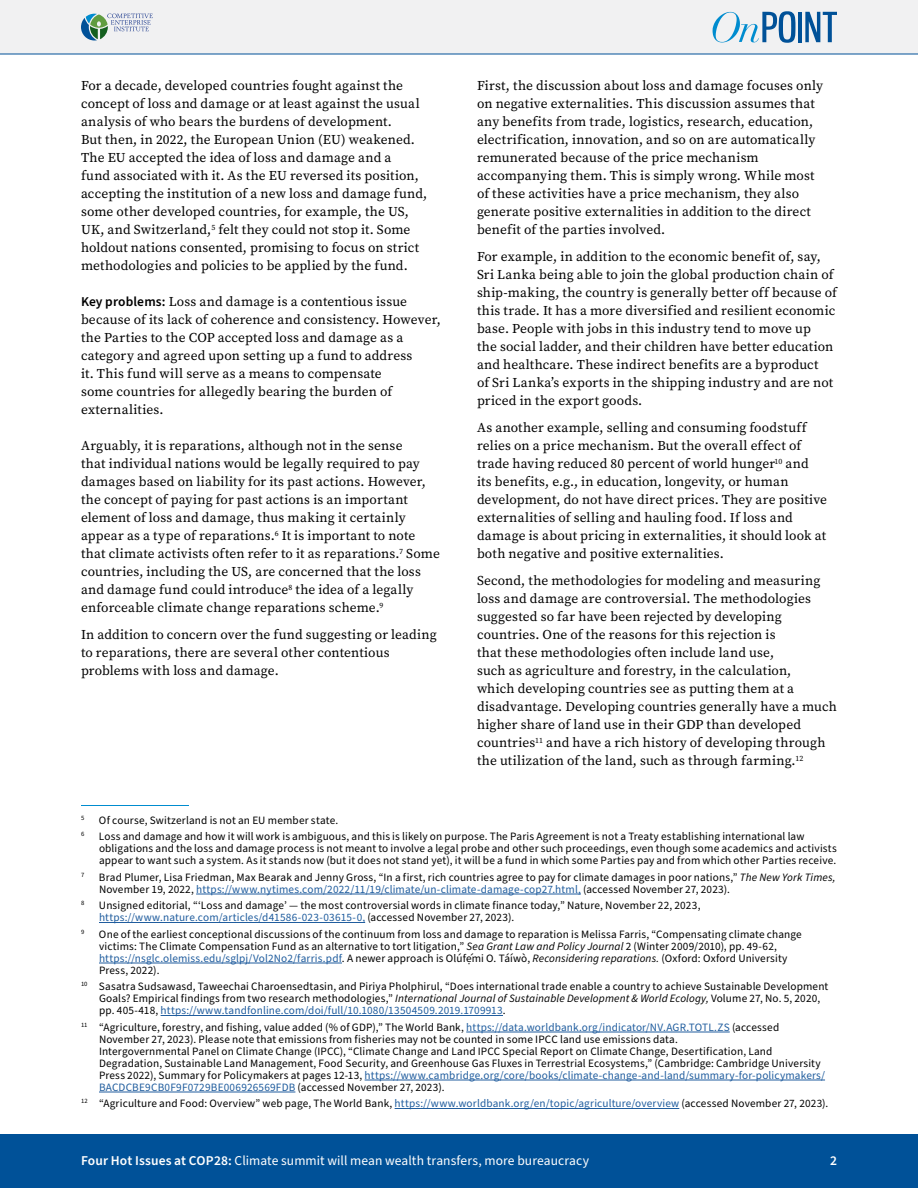
<style>
.page{position:relative;width:918px;height:1188px;background:#fff}
.page>*{position:absolute;margin:0;border:0;box-sizing:border-box;transform-origin:0 0}
.P_Semi_to_colon{font:13.5px/18px "Source Serif Pro";letter-spacing:.01em;color:#000}
.t1{font:13.5px "Source Sans Pro";letter-spacing:.005em;color:#fff}
.t2{font:600 13.5px "Source Sans Pro";color:#fff}
.Footnote_Text{font:11.25px/12px "Source Sans Pro";letter-spacing:.01em;color:#000}
.Footnote_Text-2{font:6.6px "Source Sans Pro";color:#000}
.s1{font-family:"Source Sans Pro";font-weight:600}
.s2{font-style:italic}
.s3{color:#205d9e}
.s4{font-weight:600}
</style>
<div class="page">
<hr style="left:81px;top:805px;width:108px;height:1px;background:#008ccf">
<hr style="left:196px;top:894px;width:385px;height:1px;background:#205d9e">
<hr style="left:99px;top:922px;width:266px;height:1px;background:#205d9e">
<hr style="left:99px;top:963px;width:243px;height:1px;background:#205d9e">
<hr style="left:161px;top:1015px;width:342px;height:1px;background:#205d9e">
<hr style="left:466px;top:1032px;width:264px;height:1px;background:#205d9e">
<hr style="left:365px;top:1080px;width:460px;height:1px;background:#205d9e">
<hr style="left:99px;top:1092px;width:196px;height:1px;background:#205d9e">
<hr style="left:395px;top:1108px;width:284px;height:1px;background:#205d9e">
<div style="left:0;top:0;width:918px;height:54px;background:#f1f1f2"></div>
<svg style="left:713px;top:11px;width:83px;height:32px"></svg>
<svg style="left:805px;top:12px;width:32px;height:30px"></svg>
<hr style="left:798px;top:12px;width:4px;height:30px;background:#005198">
<svg style="left:81px;top:14px;width:72px;height:26px"></svg>
<div style="left:0;top:1134px;width:918px;height:54px;background:#005198"></div>
<p class="P_Semi_to_colon" style="left:81px;top:77px;width:348px">For a decade, developed countries fought against the concept of loss and damage or at least against the usual analysis of who bears the burdens of development.<br>But then, in 2022, the European Union (EU) weakened.<br>The EU accepted the idea of loss and damage and a<br>fund associated with it. As the EU reversed its position, accepting the institution of a new loss and damage fund, some other developed countries, for example, the US, UK, and Switzerland,<sup>5</sup> felt they could not stop it. Some holdout nations consented, promising to focus on strict methodologies and policies to be applied by the fund.</p>
<p class="P_Semi_to_colon" style="left:81px;top:293px;width:361px"><span class="s1">Key problems:</span> Loss and damage is a contentious issue because of its lack of coherence and consistency. However, the Parties to the COP accepted loss and damage as a category and agreed upon setting up a fund to address<br>it. This fund will serve as a means to compensate<br>some countries for allegedly bearing the burden of externalities.</p>
<p class="P_Semi_to_colon" style="left:81px;top:437px;width:360px">Arguably, it is reparations, although not in the sense<br>that individual nations would be legally required to pay damages based on liability for its past actions. However, the concept of paying for past actions is an important element of loss and damage, thus making it certainly appear as a type of reparations.<sup>6</sup> It is important to note that climate activists often refer to it as reparations.<sup>7</sup> Some countries, including the US, are concerned that the loss and damage fund could introduce<sup>8</sup> the idea of a legally enforceable climate change reparations scheme.<sup>9</sup></p>
<p class="P_Semi_to_colon" style="left:81px;top:626px;width:357px">In addition to concern over the fund suggesting or leading to reparations, there are several other contentious problems with loss and damage.</p>
<p class="P_Semi_to_colon" style="left:477px;top:77px;width:348px">First, the discussion about loss and damage focuses only on negative externalities. This discussion assumes that any benefits from trade, logistics, research, education, electrification, innovation, and so on are automatically remunerated because of the price mechanism accompanying them. This is simply wrong. While most of these activities have a price mechanism, they also generate positive externalities in addition to the direct benefit of the parties involved.</p>
<p class="P_Semi_to_colon" style="left:477px;top:248px;width:361px">For example, in addition to the economic benefit of, say, Sri Lanka being able to join the global production chain of ship-making, the country is generally better off because of this trade. It has a more diversified and resilient economic base. People with jobs in this industry tend to move up<br>the social ladder, and their children have better education and healthcare. These indirect benefits are a byproduct<br>of Sri Lanka’s exports in the shipping industry and are not priced in the export goods.</p>
<p class="P_Semi_to_colon" style="left:477px;top:419px;width:352px">As another example, selling and consuming foodstuff relies on a price mechanism. But the overall effect of trade having reduced 80 percent of world hunger<sup>10</sup> and<br>its benefits, e.g., in education, longevity, or human development, do not have direct prices. They are positive externalities of selling and hauling food. If loss and damage is about pricing in externalities, it should look at both negative and positive externalities.</p>
<p class="P_Semi_to_colon" style="left:477px;top:572px;width:361px">Second, the methodologies for modeling and measuring loss and damage are controversial. The methodologies suggested so far have been rejected by developing countries. One of the reasons for this rejection is<br>that these methodologies often include land use,<br>such as agriculture and forestry, in the calculation,<br>which developing countries see as putting them at a disadvantage. Developing countries generally have a much higher share of land use in their GDP than developed countries<sup>11</sup> and have a rich history of developing through the utilization of the land, such as through farming.<sup>12</sup></p>
<p class="Footnote_Text-2" style="left:81px;top:813px;width:5px">5</p>
<p class="Footnote_Text" style="left:99px;top:814px;width:241px">Of course, Switzerland is not an EU member state.</p>
<p class="Footnote_Text-2" style="left:81px;top:830px;width:5px">6</p>
<p class="Footnote_Text" style="left:99px;top:831px;width:739px">Loss and damage and how it will work is ambiguous, and this is likely on purpose. The Paris Agreement is not a Treaty establishing international law obligations and the loss and damage process is not meant to involve a legal probe and other such proceedings, even though some academics and activists appear to want such a system. As it stands now (but it does not stand yet), it will be a fund in which some Parties pay and from which other Parties receive.</p>
<p class="Footnote_Text-2" style="left:81px;top:870px;width:5px">7</p>
<p class="Footnote_Text" style="left:99px;top:871px;width:738px">Brad Plumer, Lisa Friedman, Max Bearak and Jenny Gross, “In a first, rich countries agree to pay for climate damages in poor nations,” <span class="s2">The New York Times,<br></span>November 19, 2022, <span class="s3">https://www.nytimes.com/2022/11/19/climate/un-climate-damage-cop27.html,</span> (accessed November 27, 2023).</p>
<p class="Footnote_Text-2" style="left:81px;top:899px;width:5px">8</p>
<p class="Footnote_Text" style="left:99px;top:900px;width:603px">Unsigned editorial, “‘Loss and damage’ — the most controversial words in climate finance today,” Nature, November 22, 2023, <span class="s3">https://www.nature.com/articles/d41586-023-03615-0,</span> (accessed November 27, 2023).</p>
<p class="Footnote_Text-2" style="left:81px;top:927px;width:5px">9</p>
<p class="Footnote_Text" style="left:99px;top:928px;width:704px">One of the earliest conceptional discussions of the continuum from loss and damage to reparation is Melissa Farris, “Compensating climate change victims: The Climate Compensation Fund as an alternative to tort litigation,” <span class="s2">Sea Grant Law and Policy Journal</span> 2 (Winter 2009/2010), pp. 49-62, <span class="s3">https://nsglc.olemiss.edu/sglpj/Vol2No2/farris.pdf</span>. A newer approach is Olúfẹ́mi O. Táíwò, <span class="s2">Reconsidering reparations.</span> (Oxford: Oxford University Press, 2022).</p>
<p class="Footnote_Text" style="left:99px;top:981px;width:731px;text-indent:-18px"><sup>10</sup> Sasatra Sudsawasd, Taweechai Charoensedtasin, and Piriya Pholphirul, “Does international trade enable a country to achieve Sustainable Development<br>Goals? Empirical findings from two research methodologies,” <span class="s2">International Journal of Sustainable Development &amp; World Ecology,</span> Volume 27, No. 5, 2020, pp. 405-418, <span class="s3">https://www.tandfonline.com/doi/full/10.1080/13504509.2019.1709913</span>.</p>
<p class="Footnote_Text" style="left:99px;top:1021px;width:682px;text-indent:-18px"><sup>11</sup> “Agriculture, forestry, and fishing, value added (% of GDP),” The World Bank, <span class="s3">https://data.worldbank.org/indicator/NV.AGR.TOTL.ZS</span> (accessed<br>November 27, 2023). Please note that emissions from fisheries may not be counted in some IPCC land use emissions data.</p>
<p class="Footnote_Text" style="left:99px;top:1045px;width:728px">Intergovernmental Panel on Climate Change (IPCC), “Climate Change and Land IPCC Special Report on Climate Change, Desertification, Land Degradation, Sustainable Land Management, Food Security, and Greenhouse Gas Fluxes in Terrestrial Ecosystems,” (Cambridge: Cambridge University Press 2022), Summary for Policymakers at pages 12-13, <span class="s3">https://www.cambridge.org/core/books/climate-change-and-land/summary-for-policymakers/ BACDCBE9CB0F9F0729BE006926569FDB</span> (accessed November 27, 2023).</p>
<p class="Footnote_Text" style="left:81px;top:1098px;width:749px"><sup>12</sup> “Agriculture and Food: Overview” web page, The World Bank, <span class="s3">https://www.worldbank.org/en/topic/agriculture/overview</span> (accessed November 27, 2023).</p>
<p class="t1" style="left:81px;top:1152px;width:510px"><span class="s4">Four Hot Issues at COP28:</span> Climate summit will mean wealth transfers, more bureaucracy</p>
<p class="t2" style="left:830px;top:1152px;width:8px">2</p>
</div>
